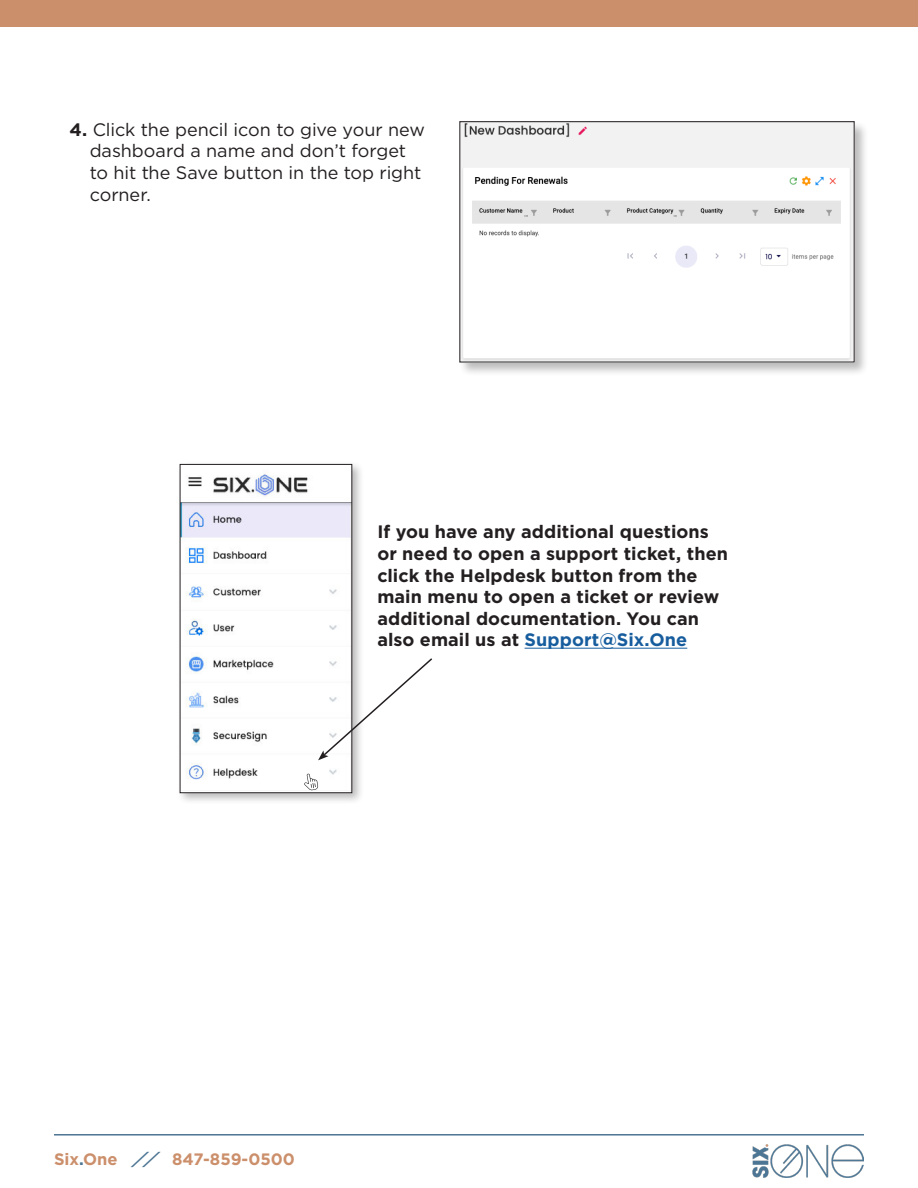
<style>
.page{position:relative;width:918px;height:1188px;background:#fff}
.page>*{position:absolute;margin:0;border:0;box-sizing:border-box;transform-origin:0 0}
.t1{font:700 18px/21.6px "Gotham";letter-spacing:.005em;color:#231f20}
.t2{font:18px/21.6px "Gotham";letter-spacing:-.005em;color:#231f20}
.t3{font:700 16.5px "Gotham";color:#cc8f6b}
.s1{font-weight:700}
.s2{color:#175d9e}
.s3{color:#4c7593}
.s4{font-style:italic;color:#4c7593}
</style>
<div class="page">
<div style="left:0;top:0;width:918px;height:27px;background:#cc8f6b"></div>
<hr style="left:54px;top:1134px;width:810px;height:2px;background:#4c7593">
<img style="left:753px;top:1144px;width:111px;height:33px">
<hr style="left:525px;top:648px;width:162px;height:1px;background:#175d9e">
<div style="left:177px;top:461px;width:187px;height:344px;background:#231f20;opacity:.3"></div>
<img style="left:182px;top:466px;width:168px;height:325px">
<div style="left:180px;top:464px;width:172px;height:329px;border:1px solid #231f20"></div>
<svg style="left:304px;top:774px;width:14px;height:17px"></svg>
<svg style="left:318px;top:657px;width:115px;height:103px"></svg>
<div style="left:459px;top:120px;width:410px;height:256px;background:#231f20;opacity:.3"></div>
<img style="left:462px;top:124px;width:390px;height:236px">
<p class="t2" style="left:90px;top:118px;width:337px;text-indent:-20px"><span class="s1">4.</span> Click the pencil icon to give your new dashboard a name and don’t forget to hit the Save button in the top right corner.</p>
<p class="t1" style="left:377px;top:521px;width:352px">If you have any additional questions or need to open a support ticket, then click the Helpdesk button from the main menu to open a ticket or review additional documentation. You can also email us at <span class="s2">Support@Six.One</span></p>
<p class="t3" style="left:54px;top:1148px;width:242px">Six<span class="s3">.</span>One <span class="s4">//</span> 847-859-0500</p>
</div>
